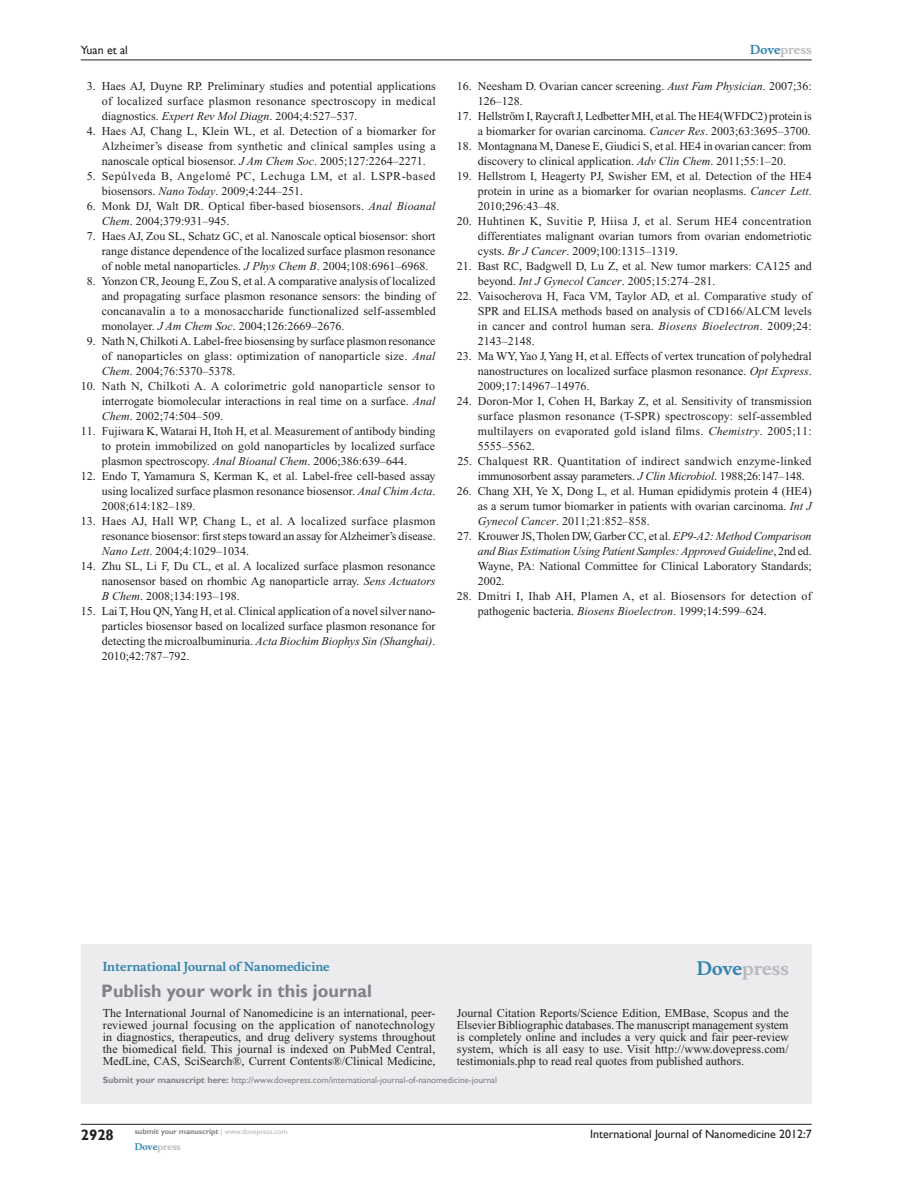
<style>
.page{position:relative;width:918px;height:1188px;background:#fff}
.page>*{position:absolute;margin:0;border:0;box-sizing:border-box;transform-origin:0 0}
.PromBx-H1{font:700 18px "Gill Sans";color:#808285}
.PromBx-Brand{font:700 18px "Musee";color:#b8b9bc}
.t1{font:700 15px "Gill Sans";color:#231f20}
.RefNL2{font:12px/15px "Times New Roman";color:#231f20;text-align:justify}
.PromBx-Tx{font:12px/12px "Times New Roman";color:#231f20;text-align:justify}
.RefNL2-2{font:12px/15px "Times New Roman";letter-spacing:.025em;color:#231f20}
.RefNL2-3{font:12px/15px "Times New Roman";letter-spacing:.02em;color:#231f20}
.RefNL2-4{font:12px/15px "Times New Roman";letter-spacing:.045em;color:#231f20}
.t2{font:12px "Gill Sans";color:#231f20}
.PromBx-JrnlName{font:700 12px "Musee";color:#3485ae}
.t3{font:700 12px "Musee";color:#b8b9bc}
.PromBx-SubmitMssWebA{font:9px "Gill Sans";color:#808285}
.t4{font:700 9px "Musee";color:#b8b9bc}
.t5{font:700 7.5px "Gill Sans";color:#808285}
.s1{font-style:italic}
.s2{color:#3485ae}
.s3{font-weight:700}
.s4{font-weight:400;color:#b8b9bc}
</style>
<div class="page">
<div style="left:81px;top:944px;width:731px;height:159px;background:#ececee"></div>
<hr style="left:81px;top:1124px;width:731px;height:1px;background:#231f20">
<hr style="left:81px;top:60px;width:731px;height:1px;background:#231f20">
<p class="t2" style="left:81px;top:43px;width:49px">Yuan et al</p>
<p class="RefNL2" style="left:102px;top:79px;width:336px;text-indent:-15px">3. Haes AJ, Duyne RP. Preliminary studies and potential applications of localized surface plasmon resonance spectroscopy in medical diagnostics. <span class="s1">Expert Rev Mol Diagn</span>. 2004;4:527–537.</p>
<p class="RefNL2" style="left:102px;top:124px;width:335px;text-indent:-15px">4. Haes AJ, Chang L, Klein WL, et al. Detection of a biomarker for Alzheimer’s disease from synthetic and clinical samples using a nanoscale optical biosensor. <span class="s1">J Am Chem Soc</span>. 2005;127:2264–2271.</p>
<p class="RefNL2-4" style="left:102px;top:169px;width:335px;text-indent:-15px">5. Sepúlveda B, Angelomé PC, Lechuga LM, et al. LSPR-based biosensors. <span class="s1">Nano Today</span>. 2009;4:244–251.</p>
<p class="RefNL2" style="left:102px;top:199px;width:335px;text-indent:-15px">6. Monk DJ, Walt DR. Optical fiber-based biosensors. <span class="s1">Anal Bioanal<br>Chem</span>. 2004;379:931–945.</p>
<p class="RefNL2" style="left:102px;top:229px;width:335px;text-indent:-15px">7. Haes AJ, Zou SL, Schatz GC, et al. Nanoscale optical biosensor: short range distance dependence of the localized surface plasmon resonance of noble metal nanoparticles. <span class="s1">J Phys Chem B</span>. 2004;108:6961–6968.</p>
<p class="RefNL2" style="left:102px;top:274px;width:336px;text-indent:-15px">8. Yonzon CR, Jeoung E, Zou S, et al. A comparative analysis of localized and propagating surface plasmon resonance sensors: the binding of concanavalin a to a monosaccharide functionalized self-assembled monolayer. <span class="s1">J Am Chem Soc</span>. 2004;126:2669–2676.</p>
<p class="RefNL2" style="left:102px;top:334px;width:335px;text-indent:-15px">9. Nath N, Chilkoti A. Label-free biosensing by surface plasmon resonance of nanoparticles on glass: optimization of nanoparticle size. <span class="s1">Anal Chem</span>. 2004;76:5370–5378.</p>
<p class="RefNL2" style="left:102px;top:379px;width:335px;text-indent:-21px">10. Nath N, Chilkoti A. A colorimetric gold nanoparticle sensor to interrogate biomolecular interactions in real time on a surface. <span class="s1">Anal Chem</span>. 2002;74:504–509.</p>
<p class="RefNL2" style="left:102px;top:424px;width:335px;text-indent:-21px">11. Fujiwara K, Watarai H, Itoh H, et al. Measurement of antibody binding to protein immobilized on gold nanoparticles by localized surface plasmon spectroscopy. <span class="s1">Anal Bioanal Chem</span>. 2006;386:639–644.</p>
<p class="RefNL2" style="left:102px;top:469px;width:335px;text-indent:-21px">12. Endo T, Yamamura S, Kerman K, et al. Label-free cell-based assay using localized surface plasmon resonance biosensor. <span class="s1">Anal Chim Acta</span>.<br>2008;614:182–189.</p>
<p class="RefNL2" style="left:102px;top:514px;width:335px;text-indent:-21px">13. Haes AJ, Hall WP, Chang L, et al. A localized surface plasmon resonance biosensor: first steps toward an assay for Alzheimer’s disease.<br><span class="s1">Nano Lett</span>. 2004;4:1029–1034.</p>
<p class="RefNL2" style="left:102px;top:559px;width:335px;text-indent:-21px">14. Zhu SL, Li F, Du CL, et al. A localized surface plasmon resonance nanosensor based on rhombic Ag nanoparticle array. <span class="s1">Sens Actuators B Chem</span>. 2008;134:193–198.</p>
<p class="RefNL2" style="left:102px;top:604px;width:335px;text-indent:-21px">15. Lai T, Hou QN, Yang H, et al. Clinical application of a novel silver nano&shy;particles biosensor based on localized surface plasmon resonance for detecting the microalbuminuria. <span class="s1">Acta Biochim Biophys Sin (Shanghai)</span>.<br>2010;42:787–792.</p>
<p class="t3" style="left:750px;top:43px;width:63px"><span class="s2">Dove</span>press</p>
<p class="RefNL2" style="left:478px;top:79px;width:335px;text-indent:-21px">16. Neesham D. Ovarian cancer screening. <span class="s1">Aust Fam Physician</span>. 2007;36:<br>126–128.</p>
<p class="RefNL2" style="left:457px;top:109px;width:356px;text-align:right">17. Hellström I, Raycraft J, Ledbetter MH, et al. The HE4(WFDC2) protein is a biomarker for ovarian carcinoma. <span class="s1">Cancer Res</span>. 2003;63:3695–3700.</p>
<p class="RefNL2" style="left:457px;top:139px;width:356px;text-align:center">18. Montagnana M, Danese E, Giudici S, et al. HE4 in ovarian cancer: from discovery to clinical application. <span class="s1">Adv Clin Chem</span>. 2011;55:1–20.</p>
<p class="RefNL2" style="left:478px;top:169px;width:335px;text-indent:-21px">19. Hellstrom I, Heagerty PJ, Swisher EM, et al. Detection of the HE4 protein in urine as a biomarker for ovarian neoplasms. <span class="s1">Cancer Lett</span>.<br>2010;296:43–48.</p>
<p class="RefNL2" style="left:478px;top:214px;width:335px;text-indent:-21px">20. Huhtinen K, Suvitie P, Hiisa J, et al. Serum HE4 concentration differentiates malignant ovarian tumors from ovarian endometriotic cysts. <span class="s1">Br J Cancer</span>. 2009;100:1315–1319.</p>
<p class="RefNL2" style="left:478px;top:259px;width:335px;text-indent:-21px">21. Bast RC, Badgwell D, Lu Z, et al. New tumor markers: CA125 and beyond. <span class="s1">Int J Gynecol Cancer</span>. 2005;15:274–281.</p>
<p class="RefNL2" style="left:478px;top:289px;width:335px;text-indent:-21px">22. Vaisocherova H, Faca VM, Taylor AD, et al. Comparative study of SPR and ELISA methods based on analysis of CD166/ALCM levels in cancer and control human sera. <span class="s1">Biosens Bioelectron</span>. 2009;24:<br>2143–2148.</p>
<p class="RefNL2" style="left:478px;top:349px;width:335px;text-indent:-21px">23. Ma WY, Yao J, Yang H, et al. Effects of vertex truncation of polyhedral nanostructures on localized surface plasmon resonance. <span class="s1">Opt Express</span>.<br>2009;17:14967–14976.</p>
<p class="RefNL2" style="left:478px;top:394px;width:336px;text-indent:-21px">24. Doron-Mor I, Cohen H, Barkay Z, et al. Sensitivity of transmission surface plasmon resonance (T-SPR) spectroscopy: self-assembled multilayers on evaporated gold island films. <span class="s1">Chemistry</span>. 2005;11:<br>5555–5562.</p>
<p class="RefNL2-2" style="left:478px;top:454px;width:335px;text-indent:-20px">25. Chalquest RR. Quantitation of indirect sandwich enzyme-linked immunosorbent assay parameters. <span class="s1">J Clin Microbiol</span>. 1988;26:147–148.</p>
<p class="RefNL2" style="left:478px;top:484px;width:335px;text-indent:-21px">26. Chang XH, Ye X, Dong L, et al. Human epididymis protein 4 (HE4) as a serum tumor biomarker in patients with ovarian carcinoma. <span class="s1">Int J Gynecol Cancer</span>. 2011;21:852–858.</p>
<p class="RefNL2" style="left:478px;top:529px;width:335px;text-indent:-21px">27. Krouwer JS, Tholen DW, Garber CC, et al. <span class="s1">EP9-A2: Method Comparison and Bias Estimation Using Patient Samples: Approved Guideline</span>, 2nd ed.<br>Wayne, PA: National Committee for Clinical Laboratory Standards; 2002.</p>
<p class="RefNL2-3" style="left:478px;top:589px;width:335px;text-indent:-21px">28. Dmitri I, Ihab AH, Plamen A, et al. Biosensors for detection of pathogenic bacteria. <span class="s1">Biosens Bioelectron</span>. 1999;14:599–624.</p>
<p class="PromBx-JrnlName" style="left:103px;top:959px;width:228px">International Journal of Nanomedicine</p>
<p class="PromBx-H1" style="left:101px;top:980px;width:272px">Publish your work in this journal</p>
<p class="PromBx-Brand" style="left:697px;top:958px;width:94px"><span class="s2">Dove</span>press</p>
<p class="PromBx-Tx" style="left:103px;top:1007px;width:334px">The International Journal of Nanomedicine is an international, peer&shy;reviewed journal focusing on the application of nanotechnology in diagnostics, therapeutics, and drug delivery systems throughout the biomedical field. This journal is indexed on PubMed Central, MedLine, CAS, SciSearch®, Current Contents®/Clinical Medicine,</p>
<p class="PromBx-Tx" style="left:457px;top:1007px;width:333px">Journal Citation Reports/Science Edition, EMBase, Scopus and the Elsevier Bibliographic databases. The manuscript management system is completely online and includes a very quick and fair peer-review system, which is all easy to use. Visit http://www.dovepress.com/ testimonials.php to read real quotes from published authors.</p>
<p class="PromBx-SubmitMssWebA" style="left:103px;top:1075px;width:396px"><span class="s3">Submit your manuscript here:</span> http://www.dovepress.com/international-journal-of-nanomedicine-journal</p>
<p class="t1" style="left:81px;top:1126px;width:35px">2928</p>
<p class="t5" style="left:135px;top:1127px;width:154px">submit your manuscript <span class="s4">| www.dovepress.com</span></p>
<p class="t4" style="left:135px;top:1141px;width:48px"><span class="s2">Dove</span>press</p>
<p class="t2" style="left:590px;top:1127px;width:223px">International Journal of Nanomedicine 2012:7</p>
</div>
